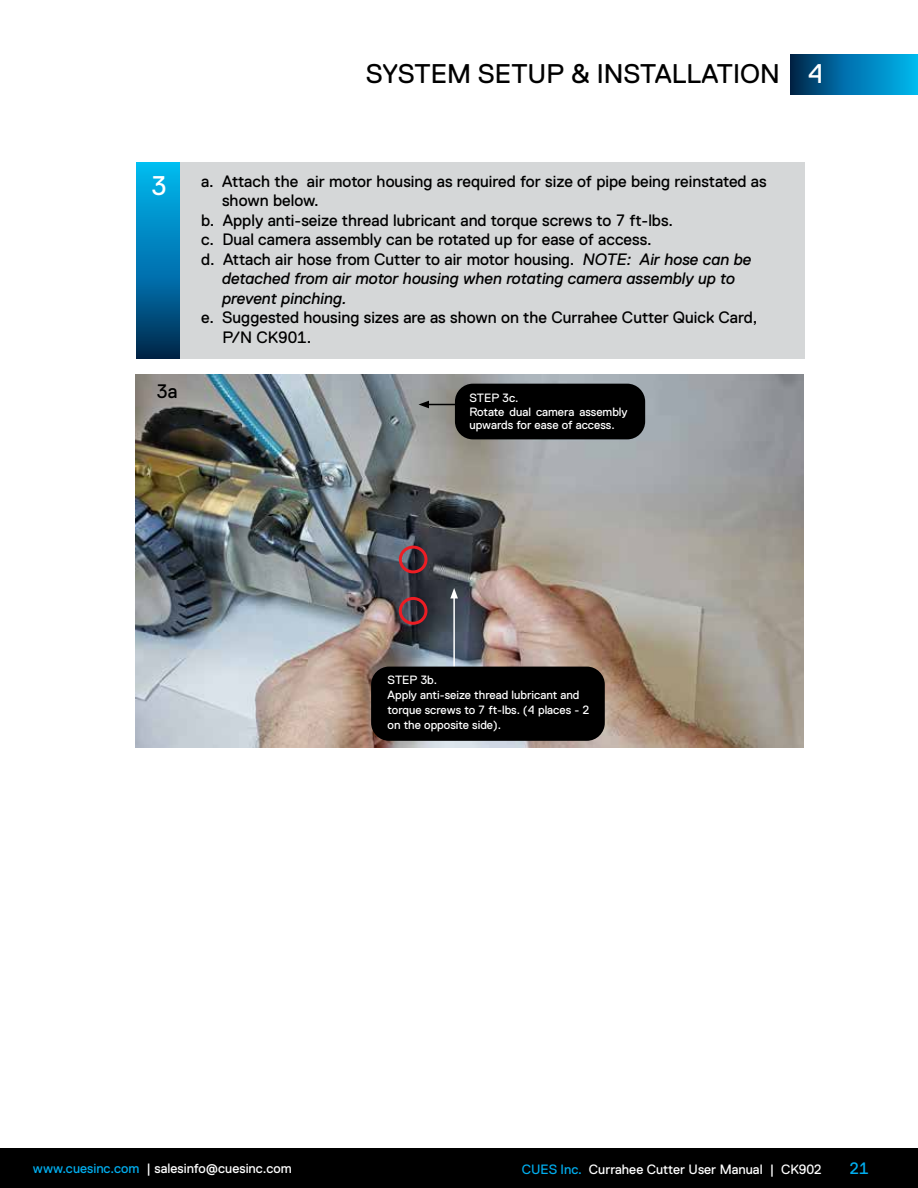
<style>
.page{position:relative;width:918px;height:1188px;background:#fff}
.page>*{position:absolute;margin:0;border:0;box-sizing:border-box;transform-origin:0 0}
.t1{font:27px "Replica Std";color:#000}
.t2{font:27px "Replica Std";color:#fff}
.t3{font:19.5px "Replica Std";color:#000}
.t4{font:16.5px/19.5px "Replica Std";color:#000}
.t5{font:italic 16.5px "Replica Std";color:#000}
.t6{font:16.5px "Replica Std";color:#00aeef}
.t7{font:13.5px "Replica Std";color:#fff}
.t8{font:12px/15px "Replica Std";color:#fff}
.s1{color:#fff}
.s2{font-style:italic}
.s3{color:#00aeef}
.s4{color:#000}
</style>
<div class="page">
<div style="left:0;top:1148px;width:918px;height:40px;background:#000"></div>
<svg style="left:790px;top:54px;width:128px;height:40px;background:#0074a9"></svg>
<div style="left:137px;top:162px;width:667px;height:197px;background:#d5d7d8"></div>
<svg style="left:137px;top:162px;width:42px;height:197px;background:#0075aa"></svg>
<img style="left:135px;top:374px;width:669px;height:374px">
<div style="left:399px;top:597px;width:28px;height:28px;border:3px solid #ed1d24;border-radius:50%"></div>
<div style="left:399px;top:546px;width:28px;height:27px;border:3px solid #ed1d24;border-radius:50%"></div>
<div style="left:455px;top:384px;width:190px;height:55px;background:#000;border-radius:18px"></div>
<hr style="left:427px;top:404px;width:58px;height:1px;background:#000">
<svg style="left:418px;top:401px;width:11px;height:7px"></svg>
<hr style="left:453px;top:596px;width:2px;height:83px;background:#fff">
<svg style="left:450px;top:588px;width:8px;height:10px"></svg>
<div style="left:371px;top:667px;width:234px;height:74px;background:#000;border-radius:18px"></div>
<h1 class="t1" style="left:366px;top:59px;width:459px">SYSTEM SETUP &amp; INSTALLATION <span class="s1">4</span></h1>
<h1 class="t2" style="left:151px;top:171px;width:17px">3</h1>
<p class="t3" style="left:157px;top:380px;width:23px">3a</p>
<p class="t4" style="left:201px;top:172px;width:567px">a. Attach the air motor housing as required for size of pipe being reinstated as</p>
<p class="t4" style="left:222px;top:191px;width:98px">shown below.</p>
<p class="t4" style="left:201px;top:211px;width:474px">b. Apply anti-seize thread lubricant and torque screws to 7 ft-lbs.</p>
<p class="t4" style="left:201px;top:230px;width:452px">c. Dual camera assembly can be rotated up for ease of access.</p>
<p class="t4" style="left:201px;top:250px;width:552px">d. Attach air hose from Cutter to air motor housing. <span class="s2">NOTE: Air hose can be</span></p>
<p class="t5" style="left:222px;top:270px;width:515px">detached from air motor housing when rotating camera assembly up to</p>
<p class="t5" style="left:222px;top:289px;width:126px">prevent pinching.</p>
<p class="t4" style="left:223px;top:308px;width:536px;text-indent:-21px">e. Suggested housing sizes are as shown on the Currahee Cutter Quick Card,<br>P/N CK901.</p>
<p class="t8" style="left:469px;top:391px;width:160px;line-height:13.5px">STEP 3c.<br>Rotate dual camera assembly upwards for ease of access.</p>
<p class="t8" style="left:388px;top:672px;width:203px">STEP 3b.<br>Apply anti-seize thread lubricant and torque screws to 7 ft-lbs. (4 places - 2 on the opposite side).</p>
<p class="t7" style="left:33px;top:1161px;width:260px"><span class="s3">www.cuesinc.com</span><span class="s4">,</span> | salesinfo@cuesinc.com</p>
<p class="t7" style="left:522px;top:1162px;width:301px"><span class="s3">CUES Inc.</span><span class="s4">,</span> Currahee Cutter User Manual | CK902</p>
<p class="t6" style="left:850px;top:1159px;width:21px">21</p>
</div>
